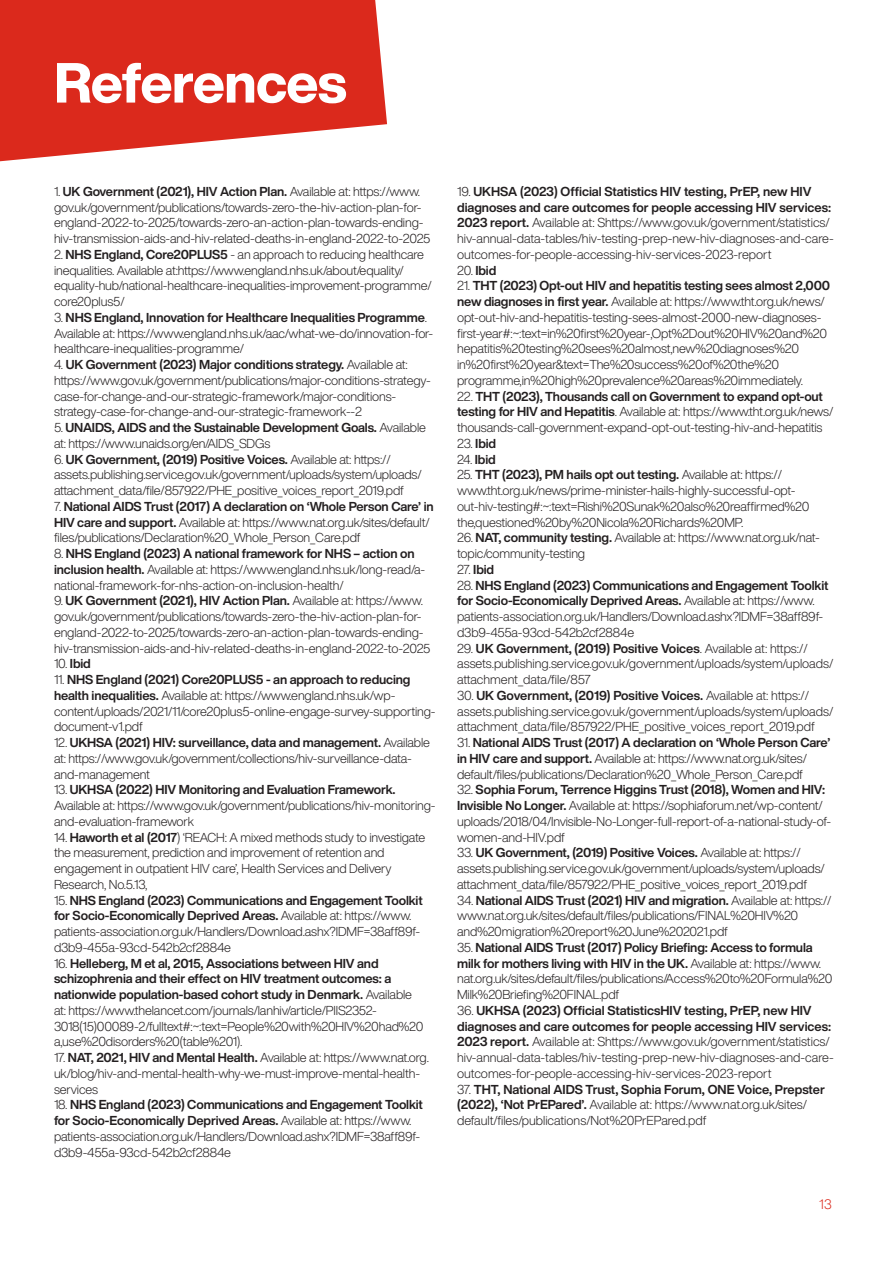
<style>
.page{position:relative;width:893px;height:1263px;background:#fff}
.page>*{position:absolute;margin:0;border:0;box-sizing:border-box;transform-origin:0 0}
.t1{font:800 55.5px "Helvetica Now Display";letter-spacing:-.015em;color:#fff}
.t2{font:300 13.5px "Helvetica Now Display";color:#db291c}
.t3{font:300 12.75px/15.8px "Helvetica Now Display";letter-spacing:-.01em;color:#231f20}
.t4{font:700 12.75px/15.8px "Helvetica Now Display";letter-spacing:-.01em;color:#231f20}
.s1{font-weight:700}
.s2{font-weight:300}
</style>
<div class="page">
<svg style="left:0;top:0;width:387px;height:161px;background:#df4337"></svg>
<p class="t1" style="left:54px;top:44px;width:294px">References</p>
<p class="t3" style="left:54px;top:183px;width:378px">1. <span class="s1">UK Government (2021), HIV Action Plan.</span> Available at: https://www. gov.uk/government/publications/towards-zero-the-hiv-action-plan-for&shy;england-2022-to-2025/towards-zero-an-action-plan-towards-ending&shy;hiv-transmission-aids-and-hiv-related-deaths-in-england-2022-to-2025</p>
<p class="t3" style="left:54px;top:246px;width:379px">2. <span class="s1">NHS England, Core20PLUS5</span> - an approach to reducing healthcare inequalities. Available at:https://www.england.nhs.uk/about/equality/ equality-hub/national-healthcare-inequalities-improvement-programme/ core20plus5/</p>
<p class="t3" style="left:54px;top:309px;width:381px">3. <span class="s1">NHS England, Innovation for Healthcare Inequalities Programme</span>.<br>Available at: https://www.england.nhs.uk/aac/what-we-do/innovation-for&shy;healthcare-inequalities-programme/</p>
<p class="t3" style="left:54px;top:357px;width:378px">4. <span class="s1">UK Government (2023) Major conditions strategy.</span> Available at: https://www.gov.uk/government/publications/major-conditions-strategy&shy;case-for-change-and-our-strategic-framework/major-conditions&shy;strategy-case-for-change-and-our-strategic-framework--2</p>
<p class="t3" style="left:54px;top:420px;width:373px">5. <span class="s1">UNAIDS, AIDS and the Sustainable Development Goals.</span> Available at: https://www.unaids.org/en/AIDS_SDGs</p>
<p class="t3" style="left:54px;top:451px;width:369px">6. <span class="s1">UK Government, (2019) Positive Voices.</span> Available at: https:// assets.publishing.service.gov.uk/government/uploads/system/uploads/ attachment_data/file/857922/PHE_positive_voices_report_2019.pdf</p>
<p class="t3" style="left:54px;top:498px;width:381px">7. <span class="s1">National AIDS Trust (2017) A declaration on ‘Whole Person Care’ in<br>HIV care and support.</span> Available at: https://www.nat.org.uk/sites/default/ files/publications/Declaration%20_Whole_Person_Care.pdf</p>
<p class="t3" style="left:54px;top:546px;width:373px">8. <span class="s1">NHS England (2023) A national framework for NHS – action on inclusion health.</span> Available at: https://www.england.nhs.uk/long-read/a&shy;national-framework-for-nhs-action-on-inclusion-health/</p>
<p class="t3" style="left:54px;top:593px;width:378px">9. <span class="s1">UK Government (2021), HIV Action Plan.</span> Available at: https://www. gov.uk/government/publications/towards-zero-the-hiv-action-plan-for&shy;england-2022-to-2025/towards-zero-an-action-plan-towards-ending&shy;hiv-transmission-aids-and-hiv-related-deaths-in-england-2022-to-2025</p>
<p class="t4" style="left:54px;top:656px;width:38px"><span class="s2">10.</span> Ibid</p>
<p class="t3" style="left:54px;top:672px;width:383px">11. <span class="s1">NHS England (2021) Core20PLUS5 - an approach to reducing health inequalities.</span> Available at: https://www.england.nhs.uk/wp&shy;content/uploads/2021/11/core20plus5-online-engage-survey-supporting&shy;document-v1.pdf</p>
<p class="t3" style="left:54px;top:735px;width:378px">12. <span class="s1">UKHSA (2021) HIV: surveillance, data and management.</span> Available at: https://www.gov.uk/government/collections/hiv-surveillance-data&shy;and-management</p>
<p class="t3" style="left:54px;top:782px;width:383px">13. <span class="s1">UKHSA (2022) HIV Monitoring and Evaluation Framework.<br></span>Available at: https://www.gov.uk/government/publications/hiv-monitoring&shy;and-evaluation-framework</p>
<p class="t3" style="left:54px;top:829px;width:373px">14. <span class="s1">Haworth et al (2017</span>) ‘REACH: A mixed methods study to investigate the measurement, prediction and improvement of retention and engagement in outpatient HIV care’, Health Services and Delivery Research, No.5.13,</p>
<p class="t4" style="left:54px;top:892px;width:370px"><span class="s2">15.</span> NHS England (2023) Communications and Engagement Toolkit for Socio-Economically Deprived Areas. <span class="s2">Available at: https://www.</span></p>
<p class="t3" style="left:54px;top:924px;width:368px">patients-association.org.uk/Handlers/Download.ashx?IDMF=38aff89f&shy;d3b9-455a-93cd-542b2cf2884e</p>
<p class="t3" style="left:54px;top:955px;width:371px">16. <span class="s1">Helleberg, M et al, 2015, Associations between HIV and schizophrenia and their effect on HIV treatment outcomes: a nationwide population-based cohort study in Denmark.</span> Available at: https://www.thelancet.com/journals/lanhiv/article/PIIS2352- 3018(15)00089-2/fulltext#:~:text=People%20with%20HIV%20had%20 a,use%20disorders%20(table%201).</p>
<p class="t3" style="left:54px;top:1050px;width:376px">17. <span class="s1">NAT, 2021, HIV and Mental Health.</span> Available at: https://www.nat.org. uk/blog/hiv-and-mental-health-why-we-must-improve-mental-health&shy;services</p>
<p class="t4" style="left:54px;top:1097px;width:370px"><span class="s2">18.</span> NHS England (2023) Communications and Engagement Toolkit</p>
<p class="t3" style="left:54px;top:1113px;width:368px"><span class="s1">for Socio-Economically Deprived Areas.</span> Available at: https://www. patients-association.org.uk/Handlers/Download.ashx?IDMF=38aff89f&shy;d3b9-455a-93cd-542b2cf2884e</p>
<p class="t3" style="left:457px;top:183px;width:378px">19. <span class="s1">UKHSA (2023) Official Statistics HIV testing, PrEP, new HIV diagnoses and care outcomes for people accessing HIV services:<br>2023 report.</span> Available at: Shttps://www.gov.uk/government/statistics/ hiv-annual-data-tables/hiv-testing-prep-new-hiv-diagnoses-and-care&shy;outcomes-for-people-accessing-hiv-services-2023-report</p>
<p class="t4" style="left:457px;top:262px;width:41px"><span class="s2">20.</span> Ibid</p>
<p class="t3" style="left:457px;top:278px;width:374px">21. <span class="s1">THT (2023) Opt-out HIV and hepatitis testing sees almost 2,000 new diagnoses in first year.</span> Available at: https://www.tht.org.uk/news/ opt-out-hiv-and-hepatitis-testing-sees-almost-2000-new-diagnoses&shy;first-year#:~:text=in%20first%20year-,Opt%2Dout%20HIV%20and%20 hepatitis%20testing%20sees%20almost,new%20diagnoses%20 in%20first%20year&amp;text=The%20success%20of%20the%20 programme,in%20high%20prevalence%20areas%20immediately.</p>
<p class="t3" style="left:457px;top:388px;width:378px">22. <span class="s1">THT (2023), Thousands call on Government to expand opt-out testing for HIV and Hepatitis</span>. Available at: https://www.tht.org.uk/news/ thousands-call-government-expand-opt-out-testing-hiv-and-hepatitis</p>
<p class="t4" style="left:457px;top:435px;width:41px"><span class="s2">23.</span> Ibid</p>
<p class="t4" style="left:457px;top:451px;width:40px"><span class="s2">24.</span> Ibid</p>
<p class="t3" style="left:457px;top:467px;width:354px">25. <span class="s1">THT (2023), PM hails opt out testing.</span> Available at: https:// www.tht.org.uk/news/prime-minister-hails-highly-successful-opt&shy;out-hiv-testing#:~:text=Rishi%20Sunak%20also%20reaffirmed%20 the,questioned%20by%20Nicola%20Richards%20MP.</p>
<p class="t3" style="left:457px;top:530px;width:364px">26. <span class="s1">NAT, community testing.</span> Available at: https://www.nat.org.uk/nat&shy;topic/community-testing</p>
<p class="t4" style="left:457px;top:561px;width:39px"><span class="s2">27.</span> Ibid</p>
<p class="t3" style="left:457px;top:577px;width:373px">28. <span class="s1">NHS England (2023) Communications and Engagement Toolkit for Socio-Economically Deprived Areas.</span> Available at: https://www. patients-association.org.uk/Handlers/Download.ashx?IDMF=38aff89f&shy;d3b9-455a-93cd-542b2cf2884e</p>
<p class="t3" style="left:457px;top:640px;width:378px">29. <span class="s1">UK Government, (2019) Positive Voices</span>. Available at: https:// assets.publishing.service.gov.uk/government/uploads/system/uploads/ attachment_data/file/857</p>
<p class="t3" style="left:457px;top:687px;width:378px">30. <span class="s1">UK Government, (2019) Positive Voices.</span> Available at: https:// assets.publishing.service.gov.uk/government/uploads/system/uploads/ attachment_data/file/857922/PHE_positive_voices_report_2019.pdf</p>
<p class="t3" style="left:457px;top:735px;width:375px">31. <span class="s1">National AIDS Trust (2017) A declaration on ‘Whole Person Care’ in HIV care and support.</span> Available at: https://www.nat.org.uk/sites/ default/files/publications/Declaration%20_Whole_Person_Care.pdf</p>
<p class="t3" style="left:457px;top:782px;width:375px">32. <span class="s1">Sophia Forum, Terrence Higgins Trust (2018), Women and HIV:<br>Invisible No Longer.</span> Available at: https://sophiaforum.net/wp-content/ uploads/2018/04/Invisible-No-Longer-full-report-of-a-national-study-of&shy;women-and-HIV.pdf</p>
<p class="t3" style="left:457px;top:845px;width:369px">33. <span class="s1">UK Government, (2019) Positive Voices.</span> Available at: https:// assets.publishing.service.gov.uk/government/uploads/system/uploads/ attachment_data/file/857922/PHE_positive_voices_report_2019.pdf</p>
<p class="t3" style="left:457px;top:892px;width:376px">34. <span class="s1">National AIDS Trust (2021) HIV and migration.</span> Available at: https:// www.nat.org.uk/sites/default/files/publications/FINAL%20HIV%20 and%20migration%20report%20June%202021.pdf</p>
<p class="t3" style="left:457px;top:939px;width:377px">35. <span class="s1">National AIDS Trust (2017) Policy Briefing: Access to formula milk for mothers living with HIV in the UK.</span> Available at: https://www. nat.org.uk/sites/default/files/publications/Access%20to%20Formula%20<br>Milk%20Briefing%20FINAL.pdf</p>
<p class="t3" style="left:457px;top:1002px;width:378px">36. <span class="s1">UKHSA (2023) Official StatisticsHIV testing, PrEP, new HIV diagnoses and care outcomes for people accessing HIV services:<br>2023 report.</span> Available at: Shttps://www.gov.uk/government/statistics/ hiv-annual-data-tables/hiv-testing-prep-new-hiv-diagnoses-and-care&shy;outcomes-for-people-accessing-hiv-services-2023-report</p>
<p class="t3" style="left:457px;top:1081px;width:369px">37. <span class="s1">THT, National AIDS Trust, Sophia Forum, ONE Voice, Prepster (2022), ‘Not PrEPared’.</span> Available at: https://www.nat.org.uk/sites/ default/files/publications/Not%20PrEPared.pdf</p>
<p class="t2" style="left:819px;top:1195px;width:14px">13</p>
</div>
